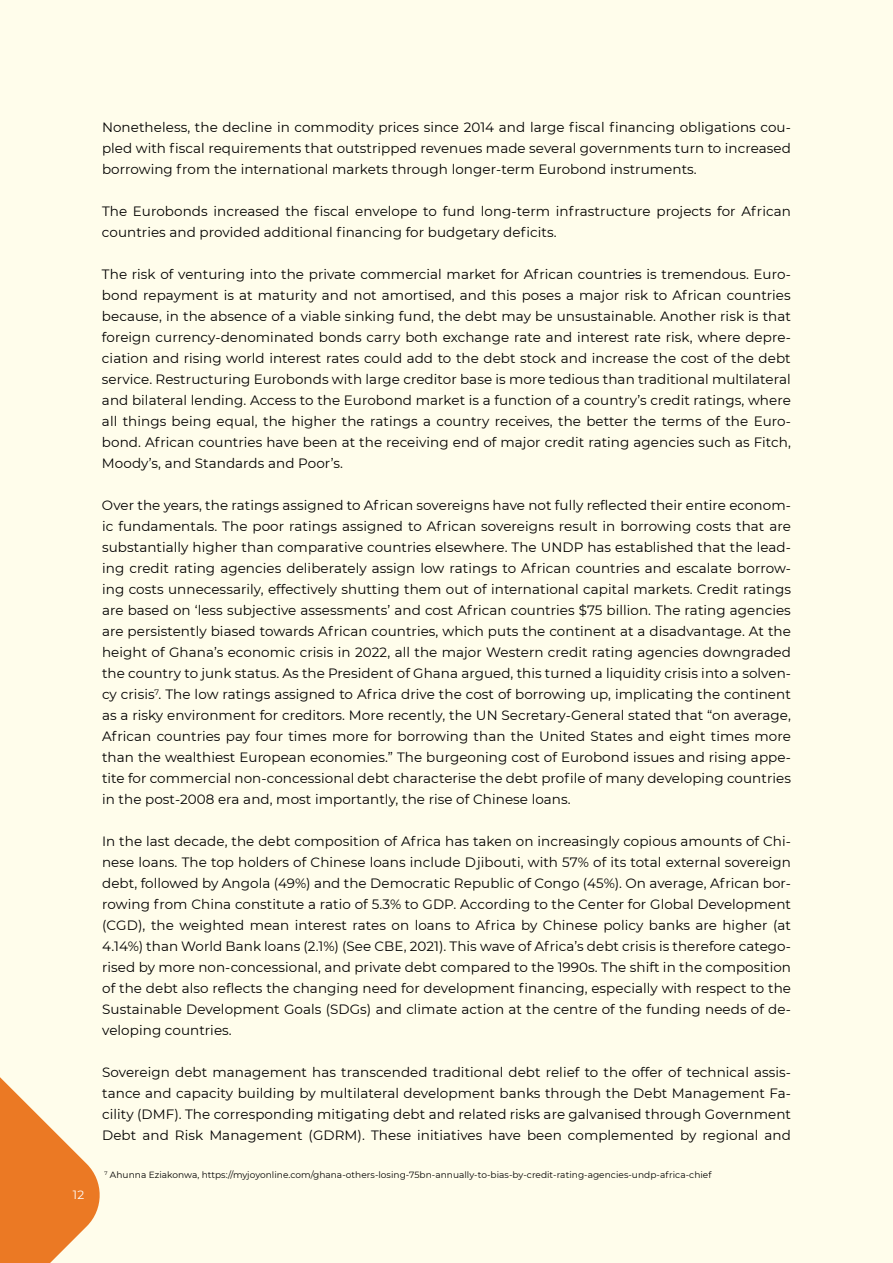
<style>
.page{position:relative;width:893px;height:1263px;background:#fffdeb}
.page>*{position:absolute;margin:0;border:0;box-sizing:border-box;transform-origin:0 0}
.t1{font:13.5px/21px "Montserrat";letter-spacing:.005em;color:#000;text-align:justify}
.t2{font:12px "Montserrat";color:#fff}
.t3{font:9px "Montserrat";letter-spacing:.005em;color:#000}
</style>
<div class="page">
<svg style="left:0;top:1077px;width:100px;height:186px"></svg>
<p class="t2" style="left:73px;top:1187px;width:13px">12</p>
<p class="t1" style="left:102px;top:116px;width:690px">Nonetheless, the decline in commodity prices since 2014 and large fiscal financing obligations cou&shy;pled with fiscal requirements that outstripped revenues made several governments turn to increased borrowing from the international markets through longer-term Eurobond instruments.</p>
<p class="t1" style="left:102px;top:200px;width:690px">The Eurobonds increased the fiscal envelope to fund long-term infrastructure projects for African countries and provided additional financing for budgetary deficits.</p>
<p class="t1" style="left:102px;top:263px;width:690px">The risk of venturing into the private commercial market for African countries is tremendous. Euro&shy;bond repayment is at maturity and not amortised, and this poses a major risk to African countries because, in the absence of a viable sinking fund, the debt may be unsustainable. Another risk is that foreign currency-denominated bonds carry both exchange rate and interest rate risk, where depre&shy;ciation and rising world interest rates could add to the debt stock and increase the cost of the debt service. Restructuring Eurobonds with large creditor base is more tedious than traditional multilateral and bilateral lending. Access to the Eurobond market is a function of a country’s credit ratings, where all things being equal, the higher the ratings a country receives, the better the terms of the Euro&shy;bond. African countries have been at the receiving end of major credit rating agencies such as Fitch, Moody’s, and Standards and Poor’s.</p>
<p class="t1" style="left:102px;top:494px;width:690px">Over the years, the ratings assigned to African sovereigns have not fully reflected their entire econom&shy;ic fundamentals. The poor ratings assigned to African sovereigns result in borrowing costs that are substantially higher than comparative countries elsewhere. The UNDP has established that the lead&shy;ing credit rating agencies deliberately assign low ratings to African countries and escalate borrow&shy;ing costs unnecessarily, effectively shutting them out of international capital markets. Credit ratings are based on ‘less subjective assessments’ and cost African countries $75 billion. The rating agencies are persistently biased towards African countries, which puts the continent at a disadvantage. At the height of Ghana’s economic crisis in 2022, all the major Western credit rating agencies downgraded the country to junk status. As the President of Ghana argued, this turned a liquidity crisis into a solven&shy;cy crisis<sup>7</sup>. The low ratings assigned to Africa drive the cost of borrowing up, implicating the continent as a risky environment for creditors. More recently, the UN Secretary-General stated that “on average, African countries pay four times more for borrowing than the United States and eight times more than the wealthiest European economies.” The burgeoning cost of Eurobond issues and rising appe&shy;tite for commercial non-concessional debt characterise the debt profile of many developing countries in the post-2008 era and, most importantly, the rise of Chinese loans.</p>
<p class="t1" style="left:102px;top:830px;width:690px">In the last decade, the debt composition of Africa has taken on increasingly copious amounts of Chi&shy;nese loans. The top holders of Chinese loans include Djibouti, with 57% of its total external sovereign debt, followed by Angola (49%) and the Democratic Republic of Congo (45%). On average, African bor&shy;rowing from China constitute a ratio of 5.3% to GDP. According to the Center for Global Development (CGD), the weighted mean interest rates on loans to Africa by Chinese policy banks are higher (at 4.14%) than World Bank loans (2.1%) (See CBE, 2021). This wave of Africa’s debt crisis is therefore catego&shy;rised by more non-concessional, and private debt compared to the 1990s. The shift in the composition of the debt also reflects the changing need for development financing, especially with respect to the Sustainable Development Goals (SDGs) and climate action at the centre of the funding needs of de&shy;veloping countries.</p>
<p class="t1" style="left:102px;top:1061px;width:690px">Sovereign debt management has transcended traditional debt relief to the offer of technical assis&shy;tance and capacity building by multilateral development banks through the Debt Management Fa&shy;cility (DMF). The corresponding mitigating debt and related risks are galvanised through Government Debt and Risk Management (GDRM). These initiatives have been complemented by regional and</p>
<p class="t3" style="left:104px;top:1169px;width:608px"><sup>7</sup> Ahunna Eziakonwa, https://myjoyonline.com/ghana-others-losing-75bn-annually-to-bias-by-credit-rating-agencies-undp-africa-chief</p>
</div>
